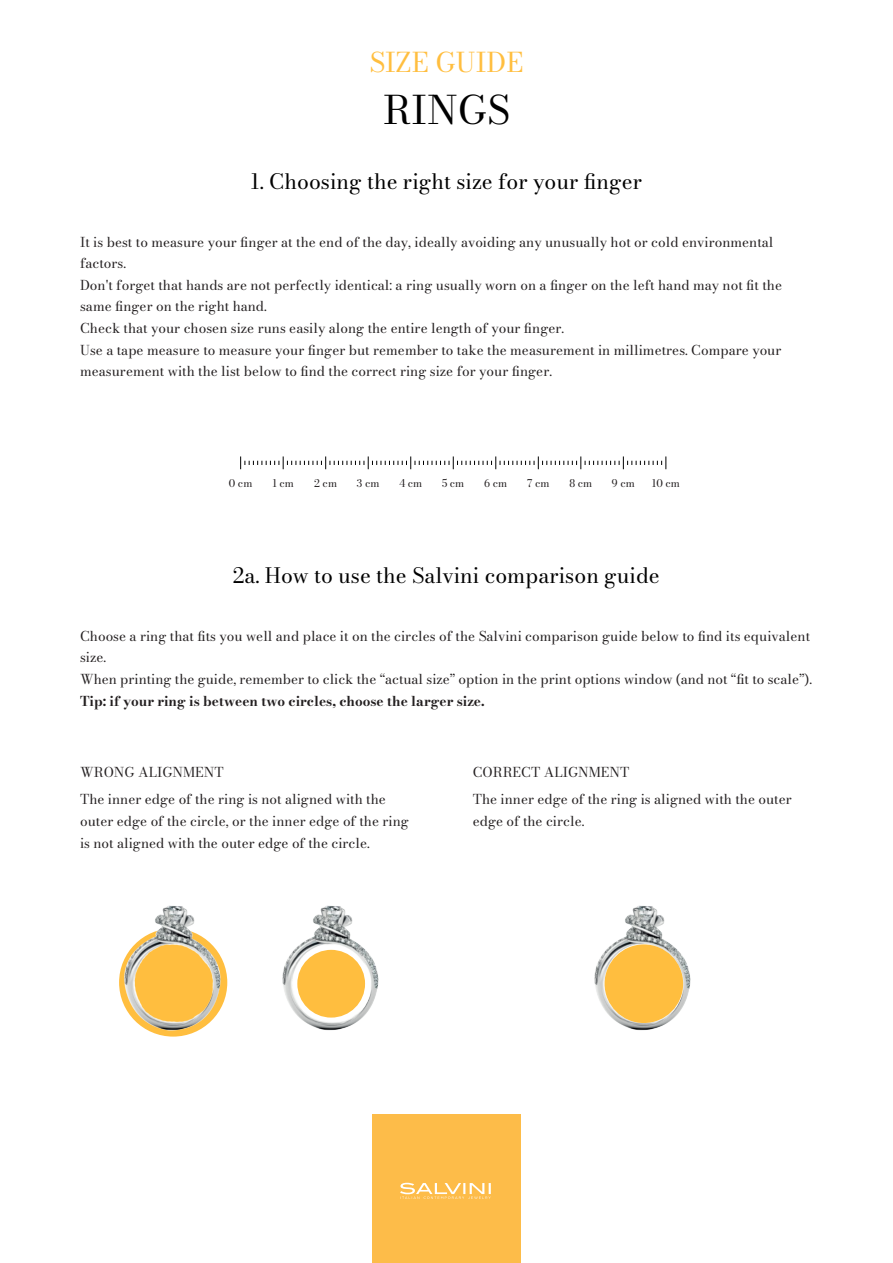
<style>
.page{position:relative;width:893px;height:1263px;background:#fff}
.page>*{position:absolute;margin:0;border:0;box-sizing:border-box;transform-origin:0 0}
.t1{font:39px "Bodoni Moda 9 pt";color:#000}
.t2{font:27px "Bodoni Moda 9 pt";color:#ffbe3f}
.t3{font:21px "Bodoni Moda 9 pt";color:#000}
.t4{font:13.5px/21.6px "Bodoni Moda 9 pt";color:#231f20}
.t5{font:700 13.5px "Bodoni Moda 9 pt";color:#231f20}
.t6{font:10.5px "Bodoni Moda 9 pt";color:#231f20}
</style>
<div class="page">
<div style="left:372px;top:1114px;width:149px;height:149px;background:#fdbc49"></div>
<svg style="left:400px;top:1183px;width:91px;height:16px"></svg>
<svg style="left:240px;top:456px;width:426px;height:13px"></svg>
<img style="left:122px;top:905px;width:102px;height:130px">
<img style="left:282px;top:905px;width:97px;height:126px">
<div style="left:297px;top:950px;width:68px;height:67px;background:#ffbe3f;border-radius:50%"></div>
<img style="left:594px;top:905px;width:97px;height:126px">
<div style="left:605px;top:944px;width:78px;height:79px;background:#ffbe3f;border-radius:50%"></div>
<h2 class="t2" style="left:369px;top:43px;width:155px">SIZE GUIDE</h2>
<h1 class="t1" style="left:383px;top:83px;width:128px">RINGS</h1>
<h3 class="t3" style="left:251px;top:167px;width:393px">1. Choosing the right size for your finger</h3>
<p class="t4" style="left:80px;top:231px;width:703px">It is best to measure your finger at the end of the day, ideally avoiding any unusually hot or cold environmental factors.<br>Don't forget that hands are not perfectly identical: a ring usually worn on a finger on the left hand may not fit the same finger on the right hand.<br>Check that your chosen size runs easily along the entire length of your finger.<br>Use a tape measure to measure your finger but remember to take the measurement in millimetres. Compare your measurement with the list below to find the correct ring size for your finger.</p>
<p class="t6" style="left:229px;top:476px;width:25px">0 cm</p>
<p class="t6" style="left:272px;top:476px;width:23px">1 cm</p>
<p class="t6" style="left:314px;top:476px;width:24px">2 cm</p>
<p class="t6" style="left:357px;top:476px;width:24px">3 cm</p>
<p class="t6" style="left:399px;top:476px;width:25px">4 cm</p>
<p class="t6" style="left:442px;top:476px;width:24px">5 cm</p>
<p class="t6" style="left:484px;top:476px;width:24px">6 cm</p>
<p class="t6" style="left:527px;top:476px;width:24px">7 cm</p>
<p class="t6" style="left:569px;top:476px;width:24px">8 cm</p>
<p class="t6" style="left:612px;top:476px;width:24px">9 cm</p>
<p class="t6" style="left:652px;top:476px;width:30px">10 cm</p>
<h3 class="t3" style="left:233px;top:561px;width:428px">2a. How to use the Salvini comparison guide</h3>
<p class="t4" style="left:80px;top:625px;width:733px">Choose a ring that fits you well and place it on the circles of the Salvini comparison guide below to find its equivalent size.<br>When printing the guide, remember to click the “actual size” option in the print options window (and not “fit to scale”).</p>
<p class="t5" style="left:80px;top:691px;width:406px">Tip: if your ring is between two circles, choose the larger size.</p>
<p class="t4" style="left:80px;top:758px;width:307px;line-height:27.6px">WRONG ALIGNMENT<br>The inner edge of the ring is not aligned with the</p>
<p class="t4" style="left:80px;top:810px;width:330px">outer edge of the circle, or the inner edge of the ring is not aligned with the outer edge of the circle.</p>
<p class="t4" style="left:473px;top:758px;width:321px;line-height:27.6px">CORRECT ALIGNMENT<br>The inner edge of the ring is aligned with the outer</p>
<p class="t4" style="left:473px;top:810px;width:113px">edge of the circle.</p>
</div>
